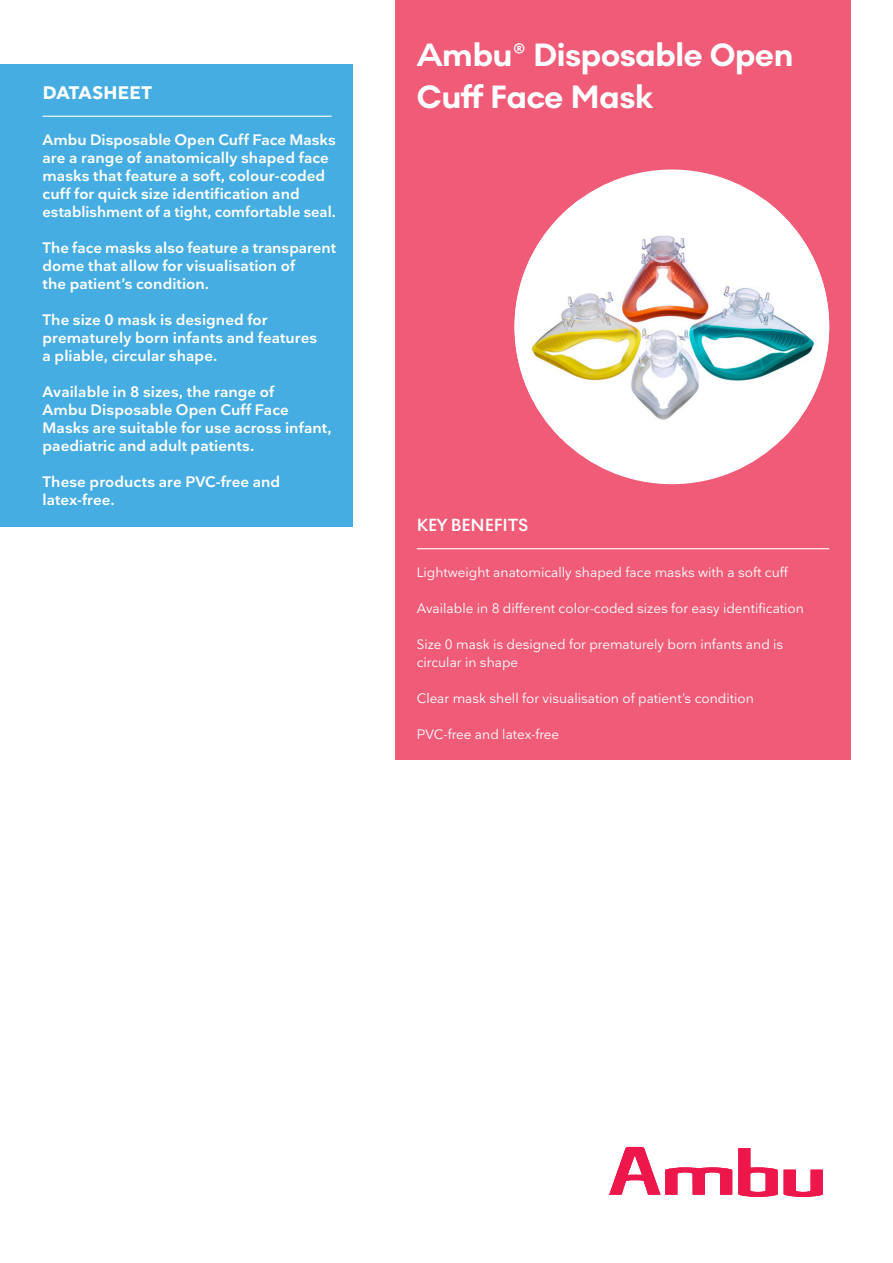
<style>
.page{position:relative;width:893px;height:1263px;background:#fff}
.page>*{position:absolute;margin:0;border:0;box-sizing:border-box;transform-origin:0 0}
.t1{font:700 33px/42px "Noir No 1";letter-spacing:-.01em;color:#fff}
.t2{font:600 18px "Noir No 1";color:#fff}
.t3{font:700 18px "Nationale";letter-spacing:.015em;color:#fff}
.t4{font:600 15px/18px "Nationale";letter-spacing:.005em;color:#fff}
.t5{font:13.5px/18px "Nationale";color:#fff}
</style>
<div class="page">
<div style="left:395px;top:0;width:455px;height:760px;background:#f05b78"></div>
<div style="left:0;top:64px;width:353px;height:462px;background:#45ade2"></div>
<hr style="left:43px;top:116px;width:289px;height:1px;background:#fff">
<div style="left:514px;top:169px;width:315px;height:315px;background:#fff;border-radius:50%"></div>
<img style="left:514px;top:200px;width:315px;height:239px">
<svg style="left:784px;top:1169px;width:39px;height:28px"></svg>
<svg style="left:738px;top:1148px;width:40px;height:49px"></svg>
<svg style="left:609px;top:1147px;width:123px;height:48px"></svg>
<hr style="left:417px;top:548px;width:412px;height:1px;background:#fff">
<p class="t3" style="left:43px;top:81px;width:111px">DATASHEET</p>
<p class="t4" style="left:43px;top:131px;width:295px">Ambu Disposable Open Cuff Face Masks are a range of anatomically shaped face masks that feature a soft, colour-coded cuff for quick size identification and establishment of a tight, comfortable seal.</p>
<p class="t4" style="left:43px;top:239px;width:295px">The face masks also feature a transparent dome that allow for visualisation of<br>the patient’s condition.</p>
<p class="t4" style="left:43px;top:311px;width:276px">The size 0 mask is designed for prematurely born infants and features a pliable, circular shape.</p>
<p class="t4" style="left:43px;top:383px;width:291px">Available in 8 sizes, the range of<br>Ambu Disposable Open Cuff Face Masks are suitable for use across infant, paediatric and adult patients.</p>
<p class="t4" style="left:43px;top:473px;width:239px">These products are PVC-free and latex-free.</p>
<h1 class="t1" style="left:417px;top:34px;width:378px">Ambu® Disposable Open<br>Cuff Face Mask</h1>
<p class="t2" style="left:417px;top:512px;width:113px">KEY BENEFITS</p>
<p class="t5" style="left:417px;top:562px;width:373px">Lightweight anatomically shaped face masks with a soft cuff</p>
<p class="t5" style="left:417px;top:598px;width:389px">Available in 8 different color-coded sizes for easy identification</p>
<p class="t5" style="left:417px;top:634px;width:368px">Size 0 mask is designed for prematurely born infants and is circular in shape</p>
<p class="t5" style="left:417px;top:688px;width:339px">Clear mask shell for visualisation of patient’s condition</p>
<p class="t5" style="left:417px;top:724px;width:144px">PVC-free and latex-free</p>
</div>
